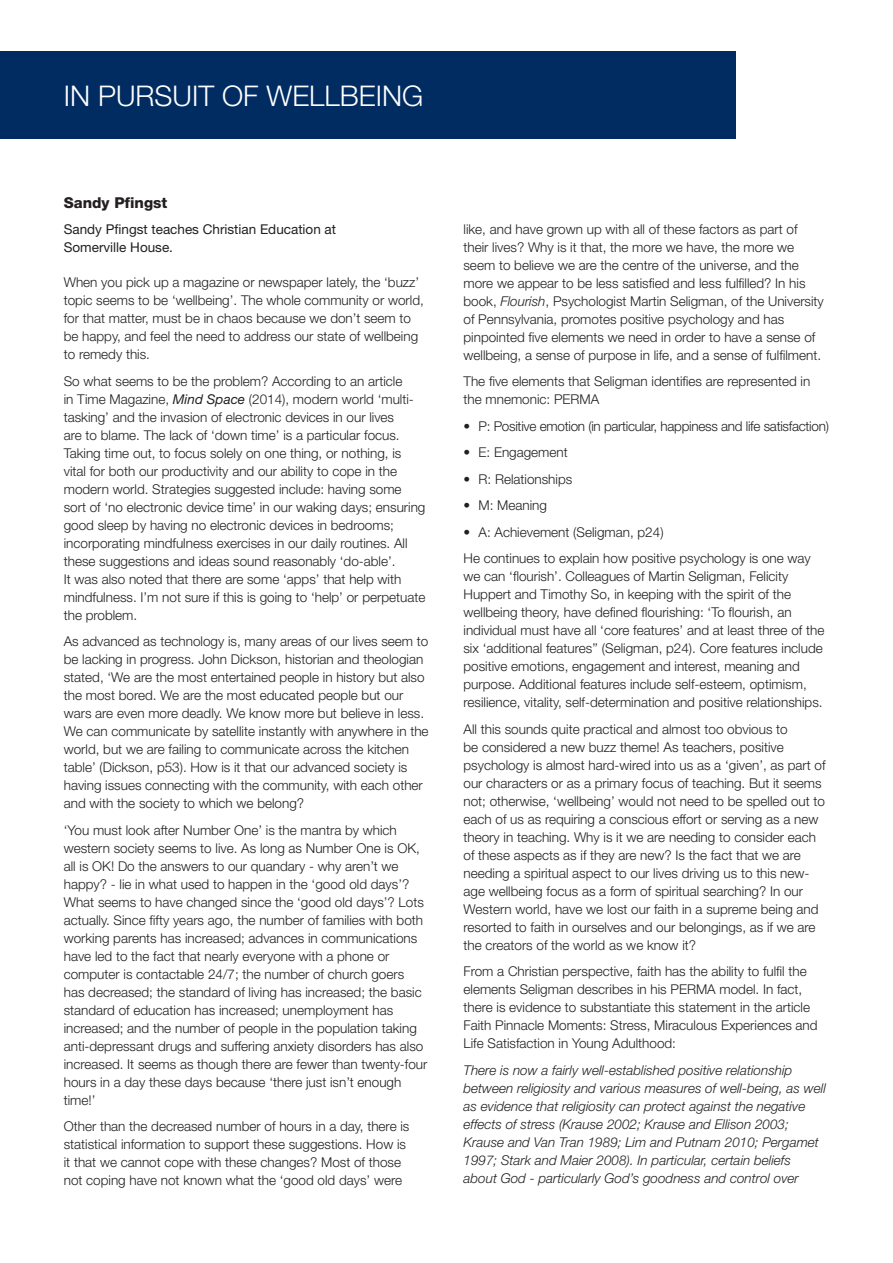
<style>
.page{position:relative;width:893px;height:1263px;background:#fff}
.page>*{position:absolute;margin:0;border:0;box-sizing:border-box;transform-origin:0 0}
.t1{font:300 28.5px "Helvetica Neue";color:#fff}
.t2{font:800 15px "Helvetica Neue";color:#231f20}
.t3{font:300 13.5px/18px "Helvetica Neue";color:#231f20}
.t4{font:italic 300 13.5px/18px "Helvetica Neue";color:#231f20}
.t5{font:300 13.5px "Helvetica Neue";letter-spacing:-.02em;color:#231f20}
.t6{font:13.5px/18px "Helvetica Neue";color:#231f20}
.s1{font-weight:400;font-style:italic}
.s2{font-style:italic}
</style>
<div class="page">
<div style="left:0;top:51px;width:736px;height:87px;background:#002c62"></div>
<h1 class="t1" style="left:64px;top:78px;width:361px">IN PURSUIT OF WELLBEING</h1>
<p class="t2" style="left:64px;top:193px;width:105px">Sandy Pfingst</p>
<p class="t6" style="left:64px;top:220px;width:274px">Sandy Pfingst teaches Christian Education at<br>Somerville House.</p>
<p class="t3" style="left:64px;top:273px;width:362px">When you pick up a magazine or newspaper lately, the ‘buzz’ topic seems to be ‘wellbeing’. The whole community or world, for that matter, must be in chaos because we don’t seem to be happy, and feel the need to address our state of wellbeing to remedy this.</p>
<p class="t3" style="left:64px;top:372px;width:363px">So what seems to be the problem? According to an article<br>in Time Magazine, <span class="s1">Mind Space</span> (2014), modern world ‘multi&shy;tasking’ and the invasion of electronic devices in our lives<br>are to blame. The lack of ‘down time’ is a particular focus.<br>Taking time out, to focus solely on one thing, or nothing, is vital for both our productivity and our ability to cope in the modern world. Strategies suggested include: having some sort of ‘no electronic device time’ in our waking days; ensuring good sleep by having no electronic devices in bedrooms; incorporating mindfulness exercises in our daily routines. All these suggestions and ideas sound reasonably ‘do-able’.<br>It was also noted that there are some ‘apps’ that help with mindfulness. I’m not sure if this is going to ‘help’ or perpetuate the problem.</p>
<p class="t3" style="left:64px;top:632px;width:366px">As advanced as technology is, many areas of our lives seem to be lacking in progress. John Dickson, historian and theologian stated, ‘We are the most entertained people in history but also the most bored. We are the most educated people but our wars are even more deadly. We know more but believe in less.<br>We can communicate by satellite instantly with anywhere in the world, but we are failing to communicate across the kitchen table’ (Dickson, p53). How is it that our advanced society is having issues connecting with the community, with each other and with the society to which we belong?</p>
<p class="t3" style="left:64px;top:820px;width:365px">‘You must look after Number One’ is the mantra by which western society seems to live. As long as Number One is OK, all is OK! Do the answers to our quandary - why aren’t we happy? - lie in what used to happen in the ‘good old days’?<br>What seems to have changed since the ‘good old days’? Lots actually. Since fifty years ago, the number of families with both working parents has increased; advances in communications have led to the fact that nearly everyone with a phone or computer is contactable 24/7; the number of church goers has decreased; the standard of living has increased; the basic standard of education has increased; unemployment has increased; and the number of people in the population taking anti-depressant drugs and suffering anxiety disorders has also increased. It seems as though there are fewer than twenty-four hours in a day these days because ‘there just isn’t enough time!’</p>
<p class="t3" style="left:64px;top:1117px;width:347px">Other than the decreased number of hours in a day, there is statistical information to support these suggestions. How is it that we cannot cope with these changes? Most of those not coping have not known what the ‘good old days’ were</p>
<p class="t3" style="left:463px;top:220px;width:362px">like, and have grown up with all of these factors as part of their lives? Why is it that, the more we have, the more we seem to believe we are the centre of the universe, and the more we appear to be less satisfied and less fulfilled? In his book, <span class="s2">Flourish</span>, Psychologist Martin Seligman, of the University of Pennsylvania, promotes positive psychology and has pinpointed five elements we need in order to have a sense of wellbeing, a sense of purpose in life, and a sense of fulfilment.</p>
<p class="t3" style="left:463px;top:372px;width:348px">The five elements that Seligman identifies are represented in the mnemonic: PERMA</p>
<p class="t5" style="left:463px;top:418px;width:367px">• P: Positive emotion (in particular, happiness and life satisfaction)</p>
<p class="t3" style="left:463px;top:443px;width:106px">• E: Engagement</p>
<p class="t3" style="left:463px;top:470px;width:110px">• R: Relationships</p>
<p class="t3" style="left:463px;top:496px;width:85px">• M: Meaning</p>
<p class="t3" style="left:463px;top:519px;width:349px;line-height:26.5px">• A: Achievement (Seligman, p24)<br>He continues to explain how positive psychology is one way</p>
<p class="t3" style="left:463px;top:567px;width:362px">we can ‘flourish’. Colleagues of Martin Seligman, Felicity Huppert and Timothy So, in keeping with the spirit of the wellbeing theory, have defined flourishing: ‘To flourish, an individual must have all ‘core features’ and at least three of the six ‘additional features’’ (Seligman, p24). Core features include positive emotions, engagement and interest, meaning and purpose. Additional features include self-esteem, optimism, resilience, vitality, self-determination and positive relationships.</p>
<p class="t3" style="left:463px;top:720px;width:364px">All this sounds quite practical and almost too obvious to<br>be considered a new buzz theme! As teachers, positive psychology is almost hard-wired into us as a ‘given’, as part of our characters or as a primary focus of teaching. But it seems not; otherwise, ‘wellbeing’ would not need to be spelled out to each of us as requiring a conscious effort or serving as a new theory in teaching. Why is it we are needing to consider each of these aspects as if they are new? Is the fact that we are needing a spiritual aspect to our lives driving us to this new&shy;age wellbeing focus as a form of spiritual searching? In our Western world, have we lost our faith in a supreme being and resorted to faith in ourselves and our belongings, as if we are the creators of the world as we know it?</p>
<p class="t3" style="left:463px;top:962px;width:356px">From a Christian perspective, faith has the ability to fulfil the elements Seligman describes in his PERMA model. In fact, there is evidence to substantiate this statement in the article Faith Pinnacle Moments: Stress, Miraculous Experiences and Life Satisfaction in Young Adulthood:</p>
<p class="t4" style="left:463px;top:1061px;width:364px">There is now a fairly well-established positive relationship between religiosity and various measures of well-being, as well as evidence that religiosity can protect against the negative effects of stress (Krause 2002; Krause and Ellison 2003; Krause and Van Tran 1989; Lim and Putnam 2010; Pergamet 1997; Stark and Maier 2008). In particular, certain beliefs about God - particularly God’s goodness and control over</p>
</div>
